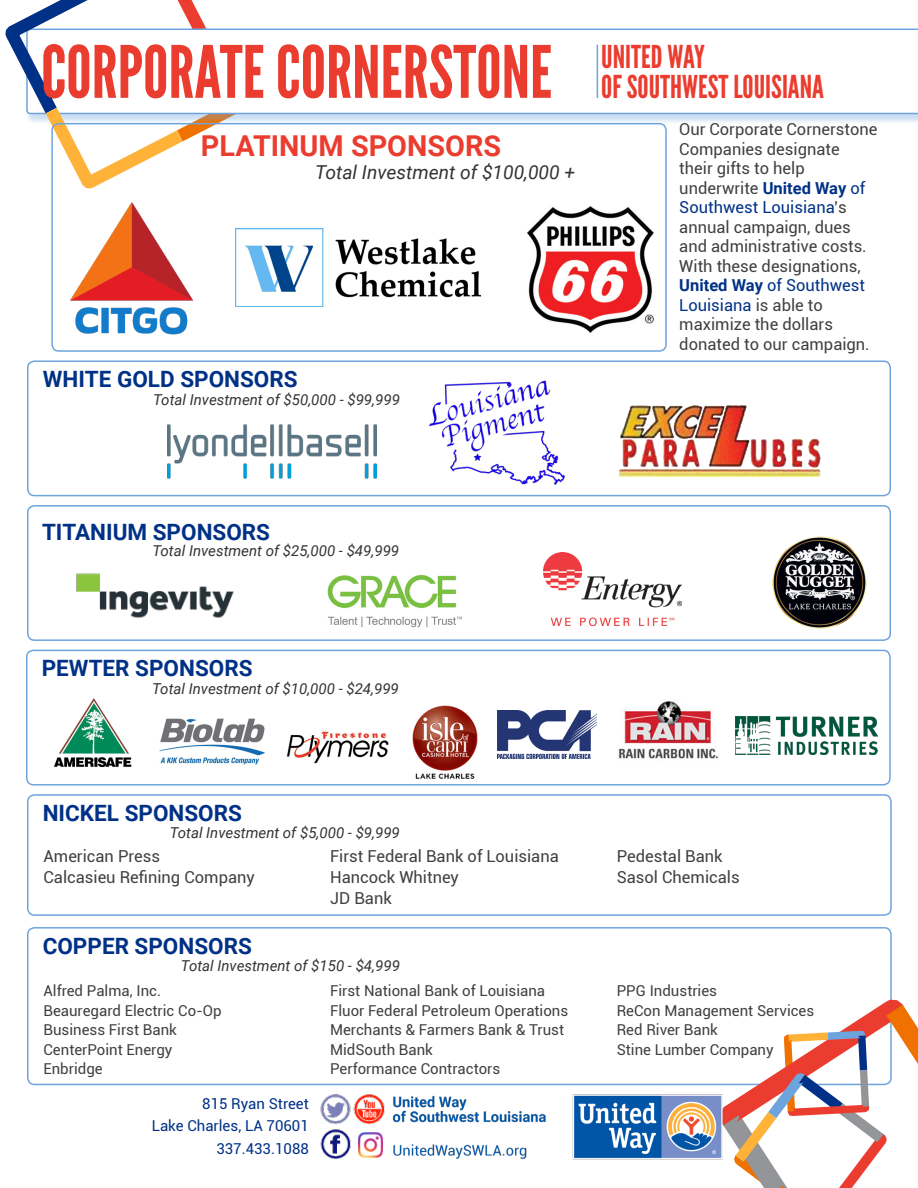
<style>
.page{position:relative;width:918px;height:1188px;background:#fff}
.page>*{position:absolute;margin:0;border:0;box-sizing:border-box;transform-origin:0 0}
.t1{font:72px "League Gothic";color:#ea3d2f}
.t2{font:31.5px "League Gothic";color:#ea3d2f}
.t3{font:700 28.8px "Roboto";color:#ea3d2f}
.t4{font:700 22.5px "Roboto";color:#003186}
.t5{font:italic 19.2px "Roboto";color:#333}
.t6{font:16.5px/19.5px "Roboto";color:#404040}
.t7{font:15px "Roboto";color:#404040}
.t8{font:italic 15px "Roboto";color:#333}
.t9{font:15px "Roboto";color:#003186}
.s1{font-weight:700;color:#003186}
.s2{color:#003186}
</style>
<div class="page">
<div style="left:25px;top:30px;width:893px;height:94px;background:#6ea4dd;opacity:.35"></div>
<svg style="left:249px;top:28px;width:669px;height:86px"></svg>
<hr style="left:597px;top:45px;width:1px;height:53px;background:#6ea4dd">
<svg style="left:5px;top:0;width:244px;height:232px"></svg>
<img style="left:527px;top:206px;width:127px;height:127px">
<div style="left:51px;top:123px;width:616px;height:229px;border:2px solid #6ea4dd;border-radius:7px"></div>
<img style="left:68px;top:200px;width:126px;height:135px">
<img style="left:236px;top:229px;width:244px;height:77px">
<div style="left:27px;top:360px;width:864px;height:136px;border:2px solid #6ea4dd;border-radius:7px"></div>
<img style="left:620px;top:405px;width:201px;height:72px">
<img style="left:428px;top:380px;width:137px;height:105px">
<img style="left:167px;top:424px;width:210px;height:54px">
<div style="left:27px;top:505px;width:864px;height:136px;border:2px solid #6ea4dd;border-radius:7px"></div>
<img style="left:544px;top:552px;width:137px;height:74px">
<img style="left:328px;top:574px;width:133px;height:54px">
<img style="left:76px;top:573px;width:158px;height:45px">
<img style="left:773px;top:537px;width:93px;height:92px">
<div style="left:27px;top:794px;width:865px;height:122px;border:2px solid #6ea4dd;border-radius:7px"></div>
<div style="left:27px;top:927px;width:865px;height:158px;border:2px solid #6ea4dd;border-radius:7px"></div>
<div style="left:26px;top:650px;width:865px;height:136px;border:2px solid #6ea4dd;border-radius:7px"></div>
<img style="left:54px;top:698px;width:78px;height:70px">
<img style="left:159px;top:718px;width:106px;height:47px">
<img style="left:286px;top:731px;width:103px;height:33px">
<img style="left:412px;top:705px;width:66px;height:74px">
<img style="left:497px;top:711px;width:100px;height:48px">
<img style="left:618px;top:701px;width:100px;height:58px">
<img style="left:735px;top:716px;width:142px;height:38px">
<svg style="left:704px;top:757px;width:214px;height:431px"></svg>
<img style="left:392px;top:1093px;width:332px;height:67px">
<img style="left:320px;top:1129px;width:31px;height:30px">
<img style="left:358px;top:1132px;width:25px;height:26px">
<img style="left:320px;top:1094px;width:31px;height:30px">
<img style="left:353px;top:1094px;width:32px;height:30px">
<p class="t1" style="left:41px;top:29px;width:512px">CORPORATE CORNERSTONE</p>
<p class="t3" style="left:201px;top:126px;width:302px">PLATINUM SPONSORS</p>
<p class="t5" style="left:315px;top:159px;width:261px">Total Investment of $100,000 +</p>
<p class="t4" style="left:43px;top:363px;width:256px">WHITE GOLD SPONSORS</p>
<p class="t8" style="left:153px;top:389px;width:248px">Total Investment of $50,000 - $99,999</p>
<p class="t2" style="left:601px;top:38px;width:105px">UNITED WAY</p>
<p class="t2" style="left:601px;top:68px;width:224px">OF SOUTHWEST LOUISIANA</p>
<p class="t6" style="left:679px;top:119px;width:200px">Our Corporate Cornerstone<br>Companies designate<br>their gifts to help underwrite <span class="s1">United Way</span> <span class="s2">of<br>Southwest Louisiana</span>’s annual campaign, dues and administrative costs.<br>With these designations,<br><span class="s1">United Way</span> <span class="s2">of Southwest<br>Louisiana</span> is able to maximize the dollars donated to our campaign.</p>
<p class="t4" style="left:42px;top:517px;width:230px">TITANIUM SPONSORS</p>
<p class="t8" style="left:153px;top:541px;width:248px">Total Investment of $25,000 - $49,999</p>
<p class="t4" style="left:42px;top:652px;width:212px">PEWTER SPONSORS</p>
<p class="t8" style="left:152px;top:678px;width:248px">Total Investment of $10,000 - $24,999</p>
<p class="t4" style="left:43px;top:797px;width:201px">NICKEL SPONSORS</p>
<p class="t8" style="left:170px;top:823px;width:232px">Total Investment of $5,000 - $9,999</p>
<p class="t6" style="left:44px;top:846px;width:118px">American Press</p>
<p class="t6" style="left:44px;top:867px;width:213px">Calcasieu Refining Company</p>
<p class="t6" style="left:330px;top:846px;width:230px">First Federal Bank of Louisiana</p>
<p class="t6" style="left:330px;top:867px;width:130px">Hancock Whitney</p>
<p class="t6" style="left:330px;top:888px;width:63px">JD Bank</p>
<p class="t4" style="left:43px;top:930px;width:211px">COPPER SPONSORS</p>
<p class="t8" style="left:181px;top:955px;width:220px">Total Investment of $150 - $4,999</p>
<p class="t7" style="left:44px;top:981px;width:119px">Alfred Palma, Inc.</p>
<p class="t7" style="left:44px;top:1000px;width:180px">Beauregard Electric Co-Op</p>
<p class="t7" style="left:44px;top:1020px;width:135px">Business First Bank</p>
<p class="t7" style="left:44px;top:1039px;width:130px">CenterPoint Energy</p>
<p class="t7" style="left:44px;top:1059px;width:61px">Enbridge</p>
<p class="t7" style="left:330px;top:981px;width:217px">First National Bank of Louisiana</p>
<p class="t7" style="left:330px;top:1000px;width:240px">Fluor Federal Petroleum Operations</p>
<p class="t7" style="left:330px;top:1020px;width:236px">Merchants &amp; Farmers Bank &amp; Trust</p>
<p class="t7" style="left:330px;top:1039px;width:104px">MidSouth Bank</p>
<p class="t7" style="left:330px;top:1059px;width:172px">Performance Contractors</p>
<p class="t9" style="left:202px;top:1093px;width:108px">815 Ryan Street</p>
<p class="t9" style="left:152px;top:1115px;width:159px">Lake Charles, LA 70601</p>
<p class="t9" style="left:216px;top:1138px;width:94px">337.433.1088</p>
<p class="t6" style="left:617px;top:846px;width:107px">Pedestal Bank</p>
<p class="t6" style="left:617px;top:867px;width:124px">Sasol Chemicals</p>
<p class="t7" style="left:617px;top:981px;width:102px">PPG Industries</p>
<p class="t7" style="left:617px;top:1000px;width:199px">ReCon Management Services</p>
<p class="t7" style="left:617px;top:1020px;width:103px">Red River Bank</p>
<p class="t7" style="left:617px;top:1039px;width:158px">Stine Lumber Company</p>
</div>
